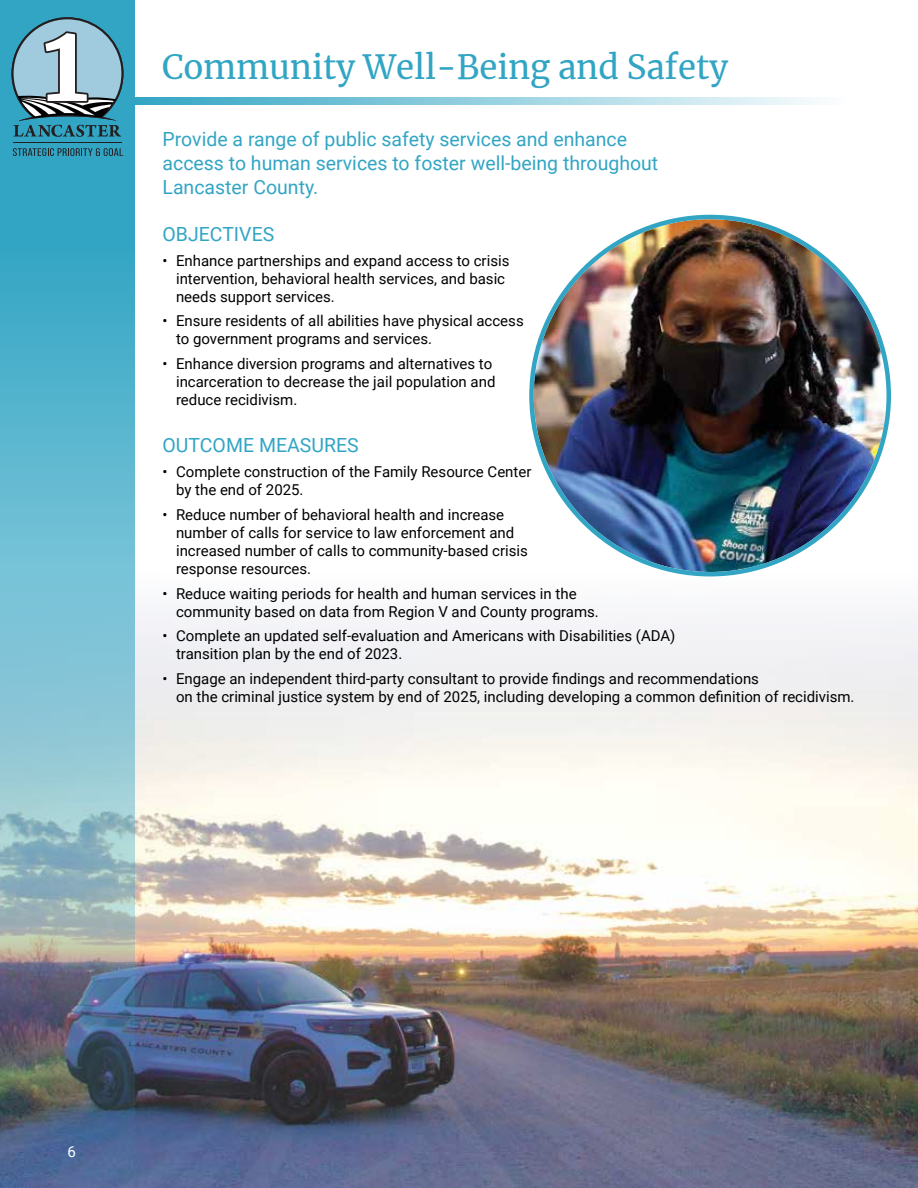
<style>
.page{position:relative;width:918px;height:1188px;background:#fff}
.page>*{position:absolute;margin:0;border:0;box-sizing:border-box;transform-origin:0 0}
.t1{font:33px "Merriweather";color:#32a5c4}
.t2{font:19.5px/24px "Roboto";color:#32a5c4}
.t3{font:15px/18px "Roboto";color:#000}
.t4{font:15px "Roboto";color:#fff}
</style>
<div class="page">
<svg style="left:135px;top:97px;width:682px;height:8px;background:#93cfdf"></svg>
<img style="left:135px;top:566px;width:783px;height:622px">
<svg style="left:0;top:0;width:135px;height:1188px;background:#65a5ba"></svg>
<svg style="left:13px;top:148px;width:110px;height:8px"></svg>
<hr style="left:13px;top:142px;width:108px;height:1px;background:#241f21">
<svg style="left:12px;top:17px;width:112px;height:120px;background:#77a7b7"></svg>
<img style="left:534px;top:219px;width:352px;height:353px;border-radius:176px">
<h1 class="t1" style="left:162px;top:44px;width:568px">Community Well-Being and Safety</h1>
<h2 class="t2" style="left:163px;top:126px;width:497px">Provide a range of public safety services and enhance access to human services to foster well-being throughout<br>Lancaster County.</h2>
<h2 class="t2" style="left:163px;top:221px;width:113px">OBJECTIVES</h2>
<p class="t3" style="left:176px;top:251px;width:335px;text-indent:-14px">• Enhance partnerships and expand access to crisis intervention, behavioral health services, and basic needs support services.</p>
<p class="t3" style="left:176px;top:311px;width:349px;text-indent:-14px">• Ensure residents of all abilities have physical access to government programs and services.</p>
<p class="t3" style="left:176px;top:354px;width:321px;text-indent:-14px">• Enhance diversion programs and alternatives to incarceration to decrease the jail population and reduce recidivism.</p>
<h2 class="t2" style="left:163px;top:433px;width:198px">OUTCOME MEASURES</h2>
<p class="t3" style="left:176px;top:462px;width:357px;text-indent:-14px">• Complete construction of the Family Resource Center by the end of 2025.</p>
<p class="t3" style="left:176px;top:505px;width:353px;text-indent:-13px">• Reduce number of behavioral health and increase number of calls for service to law enforcement and increased number of calls to community-based crisis response resources.</p>
<p class="t3" style="left:176px;top:584px;width:424px;text-indent:-13px">• Reduce waiting periods for health and human services in the community based on data from Region V and County programs.</p>
<p class="t3" style="left:176px;top:626px;width:501px;text-indent:-14px">• Complete an updated self-evaluation and Americans with Disabilities (ADA) transition plan by the end of 2023.</p>
<p class="t3" style="left:176px;top:669px;width:680px;text-indent:-14px">• Engage an independent third-party consultant to provide findings and recommendations<br>on the criminal justice system by end of 2025, including developing a common definition of recidivism.</p>
<p class="t4" style="left:67px;top:1141px;width:10px">6</p>
</div>
